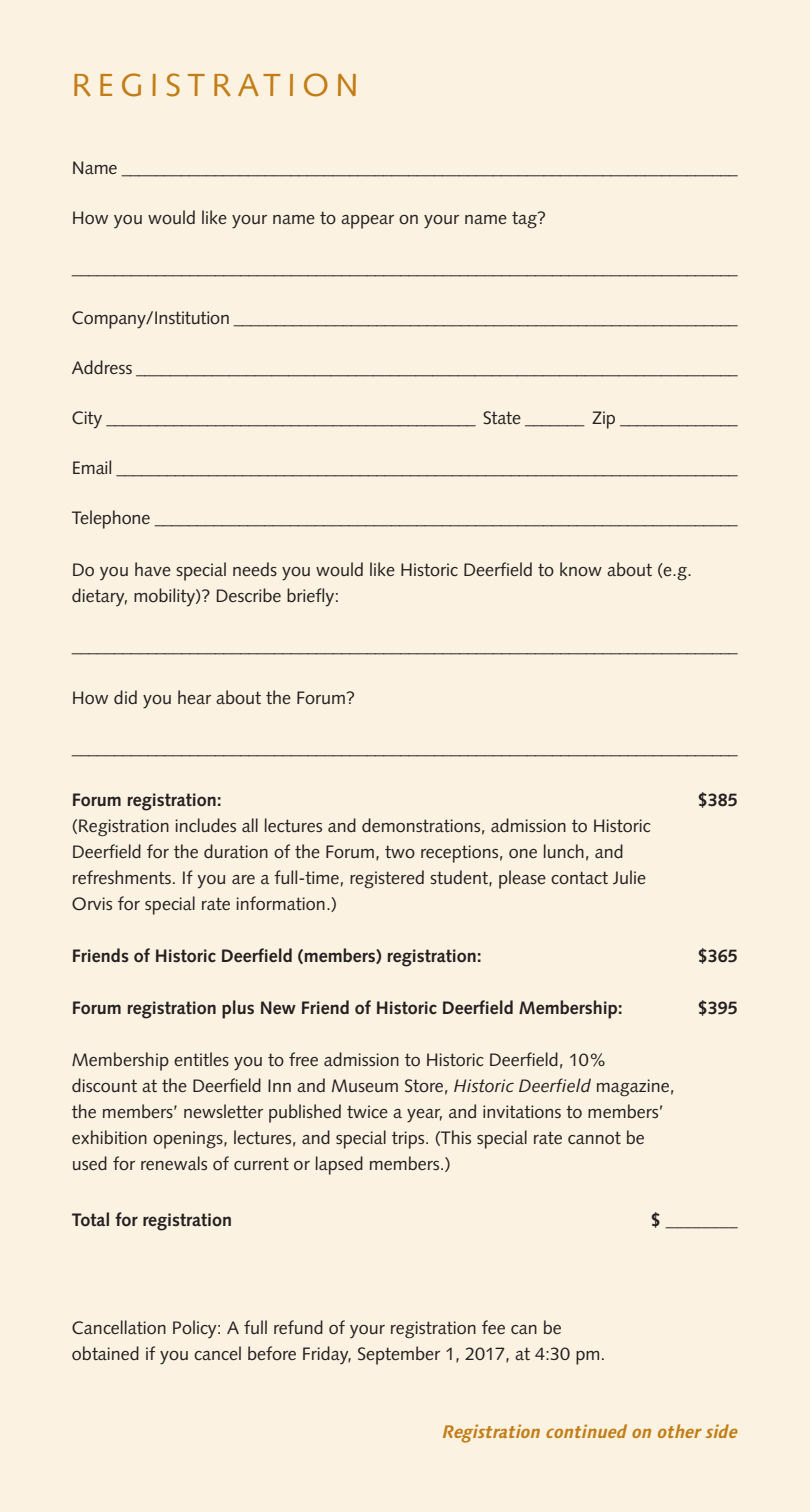
<style>
.page{position:relative;width:810px;height:1512px;background:#fbf2e1}
.page>*{position:absolute;margin:0;border:0;box-sizing:border-box;transform-origin:0 0}
.t1{font:32px "Syntax";letter-spacing:.2em;color:#c27d16}
.t2{font:18px/26px "Syntax";color:#231f20}
.t3{font:700 18px "Syntax";color:#231f20}
.t4{font:italic 700 18px "Linotype Syntax Com";color:#c27d16}
.s1{font-style:italic}
</style>
<div class="page">
<h1 class="t1" style="left:72px;top:72px;width:288px">REGISTRATION</h1>
<p class="t2" style="left:72px;top:156px;width:667px">Name _________________________________________________________________________</p>
<p class="t2" style="left:72px;top:206px;width:476px">How you would like your name to appear on your name tag?</p>
<p class="t2" style="left:72px;top:256px;width:667px">_______________________________________________________________________________</p>
<p class="t2" style="left:72px;top:306px;width:667px">Company/Institution ____________________________________________________________</p>
<p class="t2" style="left:72px;top:356px;width:668px">Address _______________________________________________________________________</p>
<p class="t2" style="left:72px;top:406px;width:667px">City ____________________________________________ State _______ Zip ______________</p>
<p class="t2" style="left:72px;top:456px;width:668px">Email __________________________________________________________________________</p>
<p class="t2" style="left:72px;top:506px;width:667px">Telephone _____________________________________________________________________</p>
<p class="t2" style="left:72px;top:558px;width:622px">Do you have special needs you would like Historic Deerfield to know about (e.g. dietary, mobility)? Describe briefly:</p>
<p class="t2" style="left:72px;top:634px;width:667px">_______________________________________________________________________________</p>
<p class="t2" style="left:72px;top:686px;width:285px">How did you hear about the Forum?</p>
<p class="t2" style="left:72px;top:736px;width:667px">_______________________________________________________________________________</p>
<p class="t3" style="left:72px;top:793px;width:151px">Forum registration:</p>
<p class="t3" style="left:698px;top:793px;width:42px">$385</p>
<p class="t2" style="left:72px;top:814px;width:580px">(Registration includes all lectures and demonstrations, admission to Historic Deerfield for the duration of the Forum, two receptions, one lunch, and refreshments. If you are a full-time, registered student, please contact Julie Orvis for special rate information.)</p>
<p class="t3" style="left:72px;top:949px;width:411px">Friends of Historic Deerfield (members) registration:</p>
<p class="t3" style="left:698px;top:949px;width:42px">$365</p>
<p class="t3" style="left:72px;top:1001px;width:552px">Forum registration plus New Friend of Historic Deerfield Membership:</p>
<p class="t3" style="left:698px;top:1001px;width:42px">$395</p>
<p class="t2" style="left:72px;top:1048px;width:604px">Membership entitles you to free admission to Historic Deerfield, 10% discount at the Deerfield Inn and Museum Store, <span class="s1">Historic Deerfield</span> magazine, the members’ newsletter published twice a year, and invitations to members’ exhibition openings, lectures, and special trips. (This special rate cannot be used for renewals of current or lapsed members.)</p>
<p class="t3" style="left:72px;top:1213px;width:162px">Total for registration</p>
<p class="t3" style="left:651px;top:1213px;width:89px">$ ________</p>
<p class="t2" style="left:72px;top:1316px;width:535px">Cancellation Policy: A full refund of your registration fee can be obtained if you cancel before Friday, September 1, 2017, at 4:30 pm.</p>
<p class="t4" style="left:442px;top:1420px;width:297px">Registration continued on other side</p>
</div>
